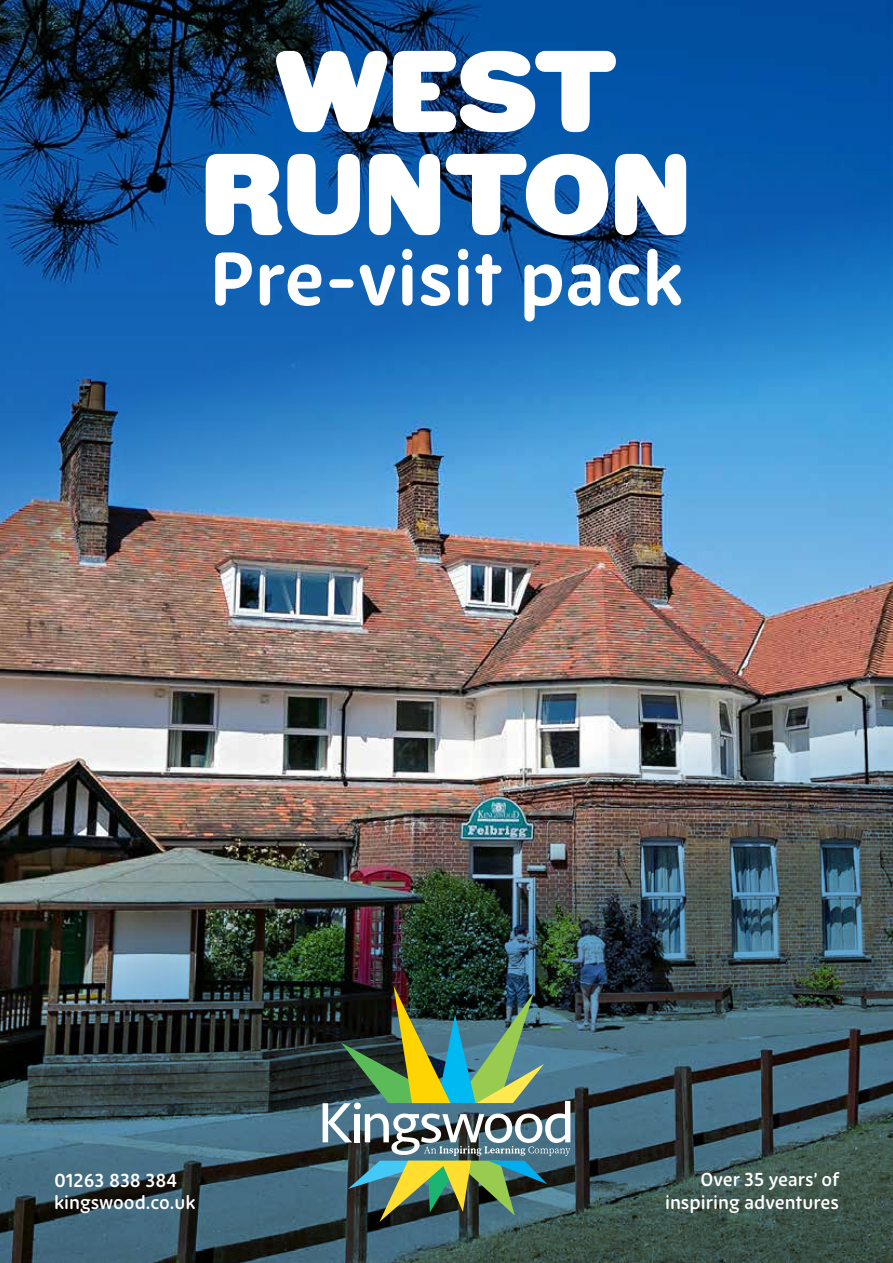
<style>
.page{position:relative;width:893px;height:1263px;background:#fff}
.page>*{position:absolute;margin:0;border:0;box-sizing:border-box;transform-origin:0 0}
.t1{font:112.8px/103.1px "HWT Gothic Round";color:#fff;text-align:center}
.t2{font:700 75px "Zen New";color:#fff}
.t3{font:600 18.75px/22.5px "Zen New";color:#fff;text-align:right}
</style>
<div class="page">
<img style="left:0;top:0;width:893px;height:1263px">
<svg style="left:323px;top:986px;width:247px;height:236px;background:#567363"></svg>
<h1 class="t1" style="left:201px;top:44px;width:491px">WEST<br>RUNTON</h1>
<h2 class="t2" style="left:209px;top:233px;width:476px">Pre-visit pack</h2>
<p class="t3" style="left:54px;top:1169px;width:143px;text-align:left">01263 838 384 kingswood.co.uk</p>
<p class="t3" style="left:665px;top:1169px;width:176px">Over 35 years’ of inspiring adventures</p>
</div>
